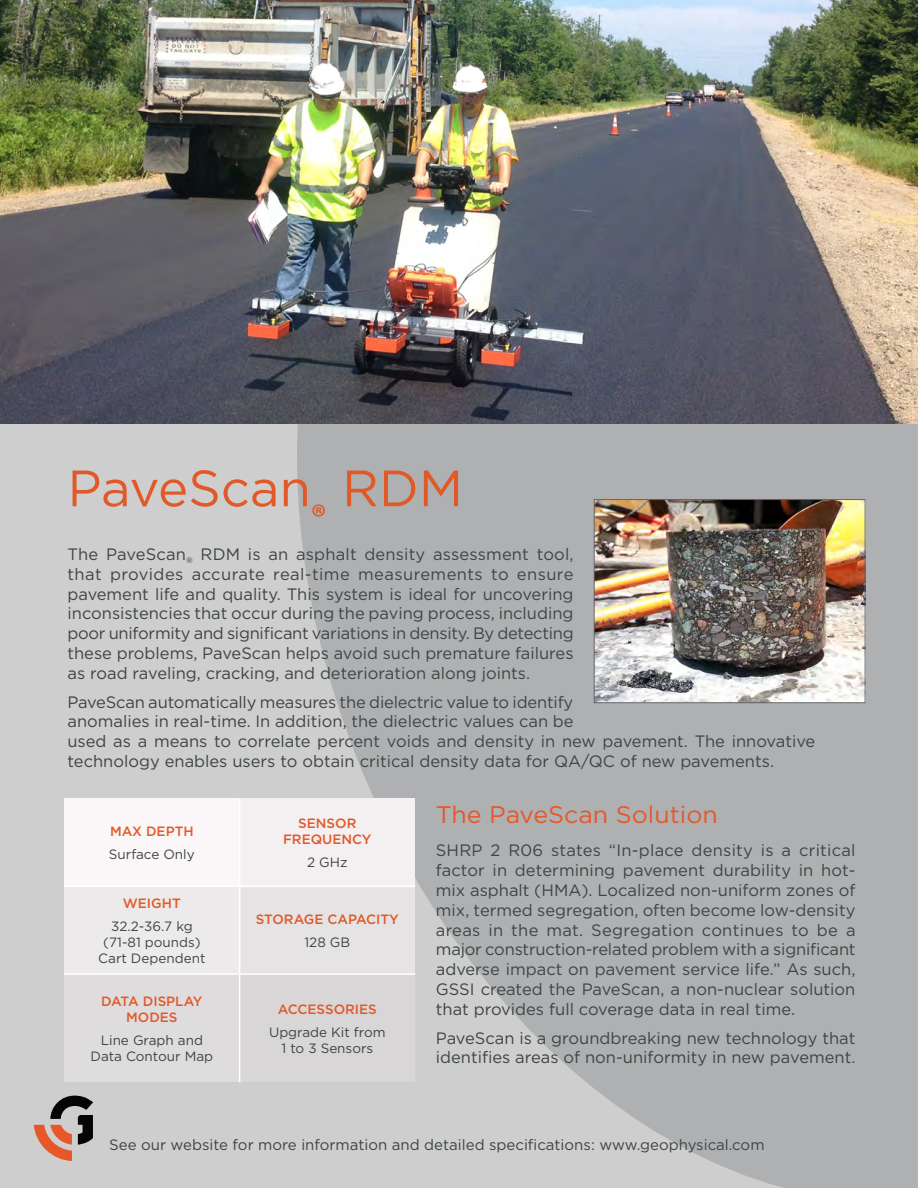
<style>
.page{position:relative;width:918px;height:1188px;background:#fff}
.page>*{position:absolute;margin:0;border:0;box-sizing:border-box;transform-origin:0 0}
.t1{font:51px "Gotham";color:#e25928}
.Heading_-_16_pt_oran{font:24px "Gotham";color:#e65829;scale:1.04 1}
.Main_text_-_11_pt{font:16.5px/19.8px "Gotham";color:#3d4543;text-align:justify}
.t2{font:15px "Gotham";color:#3d4543}
.t3{font:13.5px/16.2px "Gotham";color:#3d4543;text-align:center}
.t4{font:500 13.5px/16.2px "Gotham";color:#e25928;text-align:center}
</style>
<div class="page">
<div style="left:0;top:330px;width:918px;height:858px;background:#cececf"></div>
<svg style="left:229px;top:423px;width:689px;height:765px;fill:#afb0b2"></svg>
<svg style="left:34px;top:1096px;width:59px;height:65px"></svg>
<img style="left:0;top:0;width:918px;height:423px">
<img style="left:596px;top:501px;width:267px;height:200px">
<div style="left:594px;top:499px;width:271px;height:204px;border:1px solid #63656a"></div>
<div style="left:64px;top:799px;width:176px;height:87px;background:#fbf7f8"></div>
<div style="left:240px;top:799px;width:175px;height:87px;background:#f4f0f1"></div>
<div style="left:64px;top:886px;width:176px;height:88px;background:#edeaeb"></div>
<div style="left:240px;top:886px;width:175px;height:88px;background:#e6e3e4"></div>
<div style="left:64px;top:974px;width:176px;height:108px;background:#dfdcdd"></div>
<div style="left:240px;top:974px;width:175px;height:108px;background:#d8d6d6"></div>
<hr style="left:240px;top:886px;width:175px;height:1px;background:#fff">
<hr style="left:239px;top:887px;width:1px;height:86px;background:#fff">
<hr style="left:64px;top:973px;width:176px;height:2px;background:#fff">
<hr style="left:240px;top:973px;width:175px;height:2px;background:#fff">
<hr style="left:239px;top:975px;width:1px;height:107px;background:#fff">
<hr style="left:239px;top:799px;width:1px;height:87px;background:#fff">
<hr style="left:64px;top:886px;width:176px;height:1px;background:#fff">
<p class="t1" style="left:68px;top:456px;width:397px">PaveScan<sub>®</sub> RDM</p>
<p class="Main_text_-_11_pt" style="left:68px;top:544px;width:120px">The PaveScan</p>
<p class="Main_text_-_11_pt" style="left:186px;top:553px;width:8px">®</p>
<p class="Main_text_-_11_pt" style="left:68px;top:544px;width:508px;text-indent:133px">RDM is an asphalt density assessment tool, that provides accurate real-time measurements to ensure pavement life and quality. This system is ideal for uncovering inconsistencies that occur during the paving process, including poor uniformity and significant variations in density. By detecting these problems, PaveScan helps avoid such premature failures as road raveling, cracking, and deterioration along joints.</p>
<p class="Main_text_-_11_pt" style="left:68px;top:691px;width:749px;text-align:left">PaveScan automatically measures the dielectric value to identify<br>anomalies in real-time. In addition, the dielectric values can be<br>used as a means to correlate percent voids and density in new pavement. The innovative technology enables users to obtain critical density data for QA/QC of new pavements.</p>
<p class="Heading_-_16_pt_oran" style="left:436px;top:799px;width:273px">The PaveScan Solution</p>
<p class="Main_text_-_11_pt" style="left:436px;top:840px;width:421px">SHRP 2 R06 states “In-place density is a critical factor in determining pavement durability in hot&shy;mix asphalt (HMA). Localized non-uniform zones of mix, termed segregation, often become low-density areas in the mat. Segregation continues to be a major construction-related problem with a significant adverse impact on pavement service life.” As such, GSSI created the PaveScan, a non-nuclear solution that provides full coverage data in real time.</p>
<p class="Main_text_-_11_pt" style="left:436px;top:1027px;width:421px">PaveScan is a groundbreaking new technology that identifies areas of non-uniformity in new pavement.</p>
<p class="t4" style="left:283px;top:815px;width:90px">SENSOR<br>FREQUENCY</p>
<p class="t3" style="left:307px;top:854px;width:42px">2 GHz</p>
<p class="t4" style="left:110px;top:823px;width:85px">MAX DEPTH</p>
<p class="t3" style="left:109px;top:846px;width:87px">Surface Only</p>
<p class="t4" style="left:123px;top:895px;width:59px">WEIGHT</p>
<p class="t3" style="left:98px;top:918px;width:109px">32.2-36.7 kg (71-81 pounds)<br>Cart Dependent</p>
<p class="t4" style="left:256px;top:911px;width:145px">STORAGE CAPACITY</p>
<p class="t3" style="left:304px;top:934px;width:47px">128 GB</p>
<p class="t4" style="left:101px;top:993px;width:103px">DATA DISPLAY<br>MODES</p>
<p class="t3" style="left:90px;top:1032px;width:124px">Line Graph and<br>Data Contour Map</p>
<p class="t4" style="left:278px;top:1001px;width:101px">ACCESSORIES</p>
<p class="t3" style="left:269px;top:1024px;width:118px">Upgrade Kit from<br>1 to 3 Sensors</p>
<p class="t2" style="left:109px;top:1136px;width:657px">See our website for more information and detailed specifications: www.geophysical.com</p>
</div>
